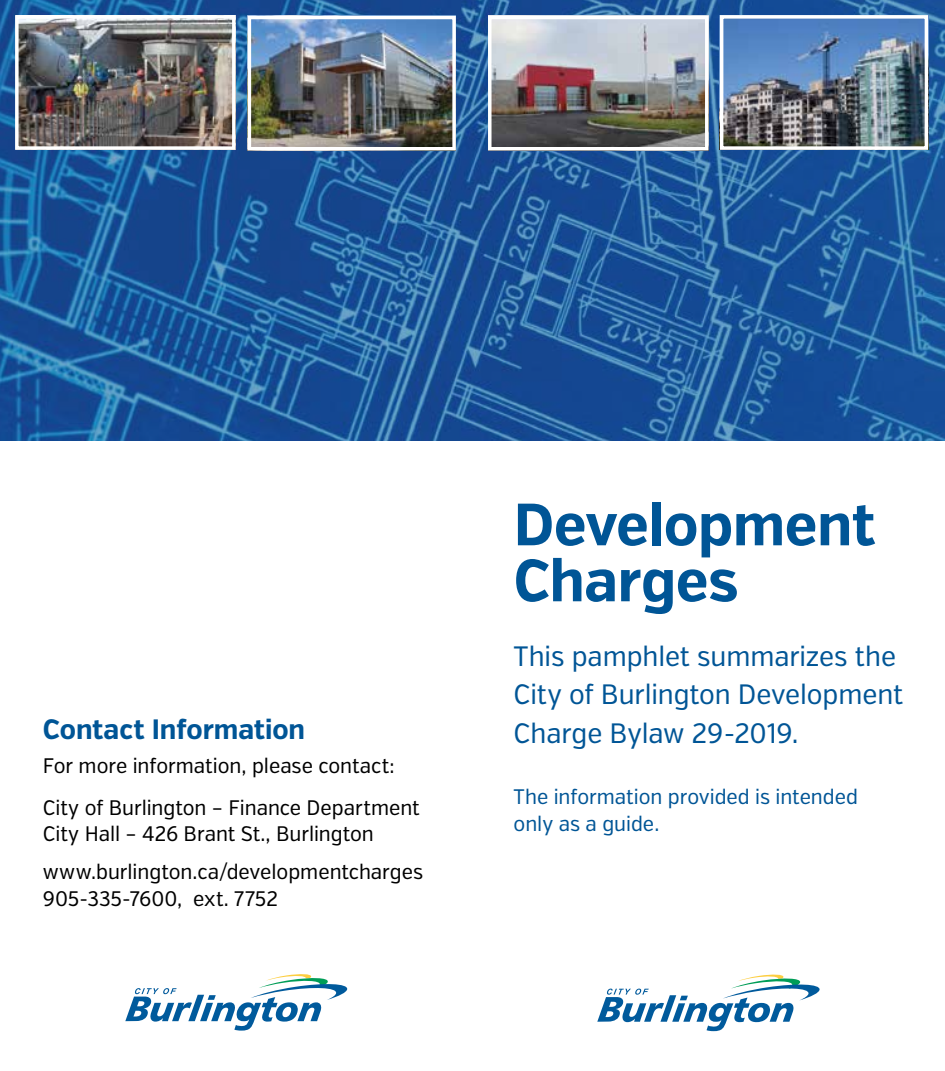
<style>
.page{position:relative;width:945px;height:1071px;background:#fff}
.page>*{position:absolute;margin:0;border:0;box-sizing:border-box;transform-origin:0 0}
.t1{font:700 59.5px/56px "Verb Cond";letter-spacing:-.005em;color:#005596}
.t2{font:28px/38.5px "Verb Cond";letter-spacing:-.005em;color:#005596}
.t3{font:700 28px "Verb Cond";color:#005596}
.t4{font:21px/41.1px "Verb Cond";color:#000}
.t5{font:21px/26.2px "Verb Cond";letter-spacing:-.005em;color:#005596}
</style>
<div class="page">
<img style="left:0;top:0;width:945px;height:441px">
<img style="left:493px;top:21px;width:211px;height:124px">
<div style="left:488px;top:16px;width:221px;height:134px;border:4px solid #fff"></div>
<img style="left:253px;top:21px;width:198px;height:124px">
<div style="left:248px;top:16px;width:208px;height:134px;border:4px solid #fff"></div>
<img style="left:20px;top:20px;width:211px;height:125px">
<div style="left:15px;top:15px;width:221px;height:135px;border:4px solid #fff"></div>
<img style="left:725px;top:20px;width:198px;height:125px">
<div style="left:720px;top:15px;width:208px;height:135px;border:4px solid #fff"></div>
<svg style="left:597px;top:974px;width:223px;height:57px"></svg>
<svg style="left:125px;top:974px;width:223px;height:57px"></svg>
<h2 class="t3" style="left:43px;top:713px;width:264px">Contact Information</h2>
<p class="t4" style="left:43px;top:746px;width:379px">For more information, please contact:<br>City of Burlington – Finance Department</p>
<p class="t4" style="left:43px;top:815px;width:382px;line-height:38.5px">City Hall – 426 Brant St., Burlington www.burlington.ca/developmentcharges</p>
<p class="t4" style="left:43px;top:878px;width:237px">905-335-7600, ext. 7752</p>
<h1 class="t1" style="left:514px;top:498px;width:363px">Development<br>Charges</h1>
<h2 class="t2" style="left:514px;top:637px;width:391px">This pamphlet summarizes the<br>City of Burlington Development<br>Charge Bylaw 29-2019.</h2>
<p class="t5" style="left:514px;top:784px;width:346px">The information provided is intended only as a guide.</p>
</div>
